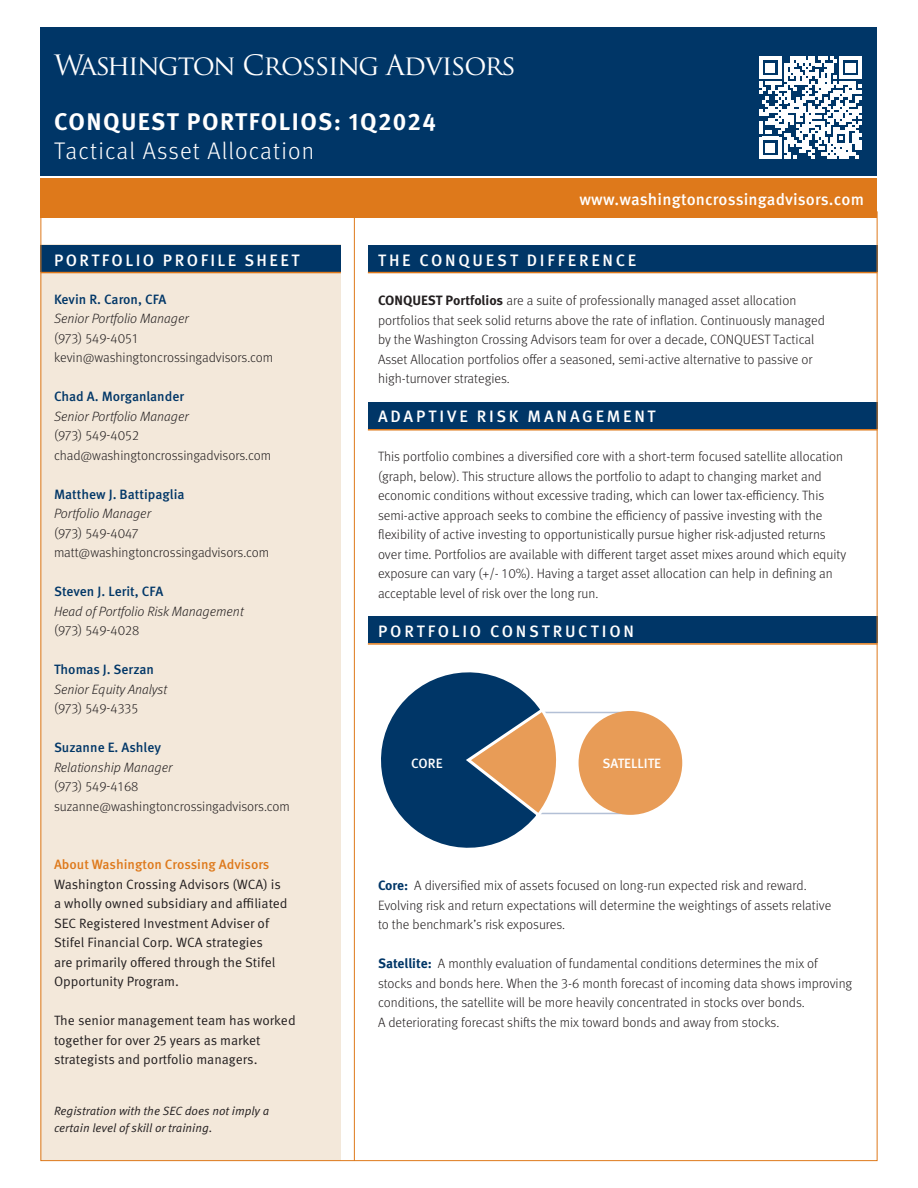
<style>
.page{position:relative;width:918px;height:1188px;background:#fff}
.page>*{position:absolute;margin:0;border:0;box-sizing:border-box;transform-origin:0 0}
.t1{font:27.3px "Trajan Pro";letter-spacing:-.05em;color:#fff}
.t2{font:700 24px "Meta Pro";letter-spacing:.06em;color:#fff}
.t3{font:300 24px "Meta Pro";letter-spacing:.05em;color:#fff}
.t4{font:500 16.5px "Meta Pro";letter-spacing:.155em;color:#fff}
.t5{font:500 16.5px "Meta Pro";letter-spacing:.01em;color:#fff}
.t6{font:300 13.5px/19.5px "Meta Pro";color:#231f20}
.t7{font:13.5px/19.5px "Meta Pro Norm";color:#231f20}
.t8{font:italic 300 13.5px/19.5px "Meta Pro";color:#231f20}
.Description_headers{font:500 13.5px "Meta Pro";color:#fff}
.t9{font:12px/16.5px "Meta Pro Norm Ita";color:#231f20}
.s1{font-weight:500;color:#003667}
.s2{font-style:italic}
.s3{font-weight:500;font-style:normal;color:#003667}
.s4{font-style:normal}
.s5{font-family:"Meta Pro";font-weight:500;color:#de791b}
.s6{font-weight:700}
.s7{font-weight:700;color:#003667}
</style>
<div class="page">
<div style="left:40px;top:27px;width:838px;height:148px;background:#003667"></div>
<div style="left:40px;top:245px;width:301px;height:916px;background:#f3e8da"></div>
<div style="left:40px;top:245px;width:301px;height:27px;background:#003667"></div>
<div style="left:368px;top:245px;width:510px;height:27px;background:#003667"></div>
<div style="left:368px;top:402px;width:510px;height:27px;background:#003667"></div>
<div style="left:368px;top:616px;width:510px;height:27px;background:#003667"></div>
<hr style="left:354px;top:218px;width:1px;height:943px;background:#de791b">
<hr style="left:368px;top:272px;width:509px;height:1px;background:#de791b">
<hr style="left:368px;top:429px;width:509px;height:2px;background:#de791b">
<hr style="left:368px;top:643px;width:509px;height:2px;background:#de791b">
<hr style="left:40px;top:272px;width:301px;height:1px;background:#de791b">
<div style="left:40px;top:179px;width:838px;height:39px;background:#de791b"></div>
<hr style="left:542px;top:712px;width:88px;height:1px;background:#b3c0d6">
<hr style="left:539px;top:813px;width:88px;height:1px;background:#b3c0d6">
<svg style="left:381px;top:672px;width:183px;height:176px"></svg>
<div style="left:579px;top:711px;width:103px;height:104px;background:#e89c57;border-radius:50%"></div>
<svg style="left:760px;top:57px;width:101px;height:102px"></svg>
<p class="t1" style="left:54px;top:47px;width:464px">Washington Crossing Advisors</p>
<p class="t2" style="left:54px;top:103px;width:383px">CONQUEST PORTFOLIOS: 1Q2024</p>
<p class="t3" style="left:54px;top:133px;width:262px">Tactical Asset Allocation</p>
<p class="t5" style="left:579px;top:186px;width:286px">www.washingtoncrossingadvisors.com</p>
<p class="t4" style="left:54px;top:248px;width:247px">PORTFOLIO PROFILE SHEET</p>
<p class="t6" style="left:54px;top:289px;width:221px"><span class="s1">Kevin R. Caron, CFA<br></span><span class="s2">Senior Portfolio Manager<br></span>(973) 549-4051 kevin@washingtoncrossingadvisors.com</p>
<p class="t6" style="left:54px;top:386px;width:219px"><span class="s1">Chad A. Morganlander<br></span><span class="s2">Senior Portfolio Manager<br></span>(973) 549-4052 chad@washingtoncrossingadvisors.com</p>
<p class="t6" style="left:54px;top:484px;width:217px"><span class="s1">Matthew J. Battipaglia<br></span><span class="s2">Portfolio Manager<br></span>(973) 549-4047 matt@washingtoncrossingadvisors.com</p>
<p class="t8" style="left:54px;top:581px;width:191px"><span class="s3">Steven J. Lerit, CFA<br></span>Head of Portfolio Risk Management <span class="s4">(973) 549-4028</span></p>
<p class="t8" style="left:54px;top:659px;width:115px"><span class="s3">Thomas J. Serzan<br></span>Senior Equity Analyst <span class="s4">(973) 549-4335</span></p>
<p class="t6" style="left:54px;top:737px;width:238px"><span class="s1">Suzanne E. Ashley<br></span><span class="s2">Relationship Manager<br></span>(973) 549-4168 suzanne@washingtoncrossingadvisors.com</p>
<p class="t7" style="left:54px;top:854px;width:235px"><span class="s5">About Washington Crossing Advisors </span>Washington Crossing Advisors (WCA) is a wholly owned subsidiary and affiliated SEC Registered Investment Adviser of Stifel Financial Corp. WCA strategies<br>are primarily offered through the Stifel Opportunity Program.</p>
<p class="t7" style="left:54px;top:1010px;width:243px">The senior management team has worked together for over 25 years as market strategists and portfolio managers.</p>
<p class="t9" style="left:54px;top:1102px;width:217px">Registration with the SEC does not imply a certain level of skill or training.</p>
<p class="t4" style="left:378px;top:248px;width:260px">THE CONQUEST DIFFERENCE</p>
<p class="t6" style="left:378px;top:290px;width:420px"><span class="s6">CONQUEST Portfolios</span> are a suite of professionally managed asset allocation</p>
<p class="t6" style="left:378px;top:310px;width:448px">portfolios that seek solid returns above the rate of inflation. Continuously managed</p>
<p class="t6" style="left:378px;top:329px;width:438px">by the Washington Crossing Advisors team for over a decade, CONQUEST Tactical</p>
<p class="t6" style="left:378px;top:349px;width:436px">Asset Allocation portfolios offer a seasoned, semi-active alternative to passive or</p>
<p class="t6" style="left:378px;top:368px;width:133px">high-turnover strategies.</p>
<p class="t4" style="left:378px;top:404px;width:279px">ADAPTIVE RISK MANAGEMENT</p>
<p class="t6" style="left:378px;top:446px;width:467px">This portfolio combines a diversified core with a short-term focused satellite allocation (graph, below). This structure allows the portfolio to adapt to changing market and economic conditions without excessive trading, which can lower tax-efficiency. This</p>
<p class="t6" style="left:378px;top:505px;width:470px">semi-active approach seeks to combine the efficiency of passive investing with the flexibility of active investing to opportunistically pursue higher risk-adjusted returns over time. Portfolios are available with different target asset mixes around which equity exposure can vary (+/- 10%). Having a target asset allocation can help in defining an acceptable level of risk over the long run.</p>
<p class="t4" style="left:378px;top:618px;width:257px">PORTFOLIO CONSTRUCTION</p>
<p class="Description_headers" style="left:411px;top:753px;width:33px">CORE</p>
<p class="Description_headers" style="left:603px;top:753px;width:60px">SATELLITE</p>
<p class="t6" style="left:378px;top:875px;width:455px"><span class="s7">Core:</span> A diversified mix of assets focused on long-run expected risk and reward.<br>Evolving risk and return expectations will determine the weightings of assets relative to the benchmark’s risk exposures.</p>
<p class="t6" style="left:378px;top:953px;width:476px"><span class="s7">Satellite:</span> A monthly evaluation of fundamental conditions determines the mix of stocks and bonds here. When the 3-6 month forecast of incoming data shows improving conditions, the satellite will be more heavily concentrated in stocks over bonds.</p>
<p class="t6" style="left:378px;top:1012px;width:403px">A deteriorating forecast shifts the mix toward bonds and away from stocks.</p>
</div>
